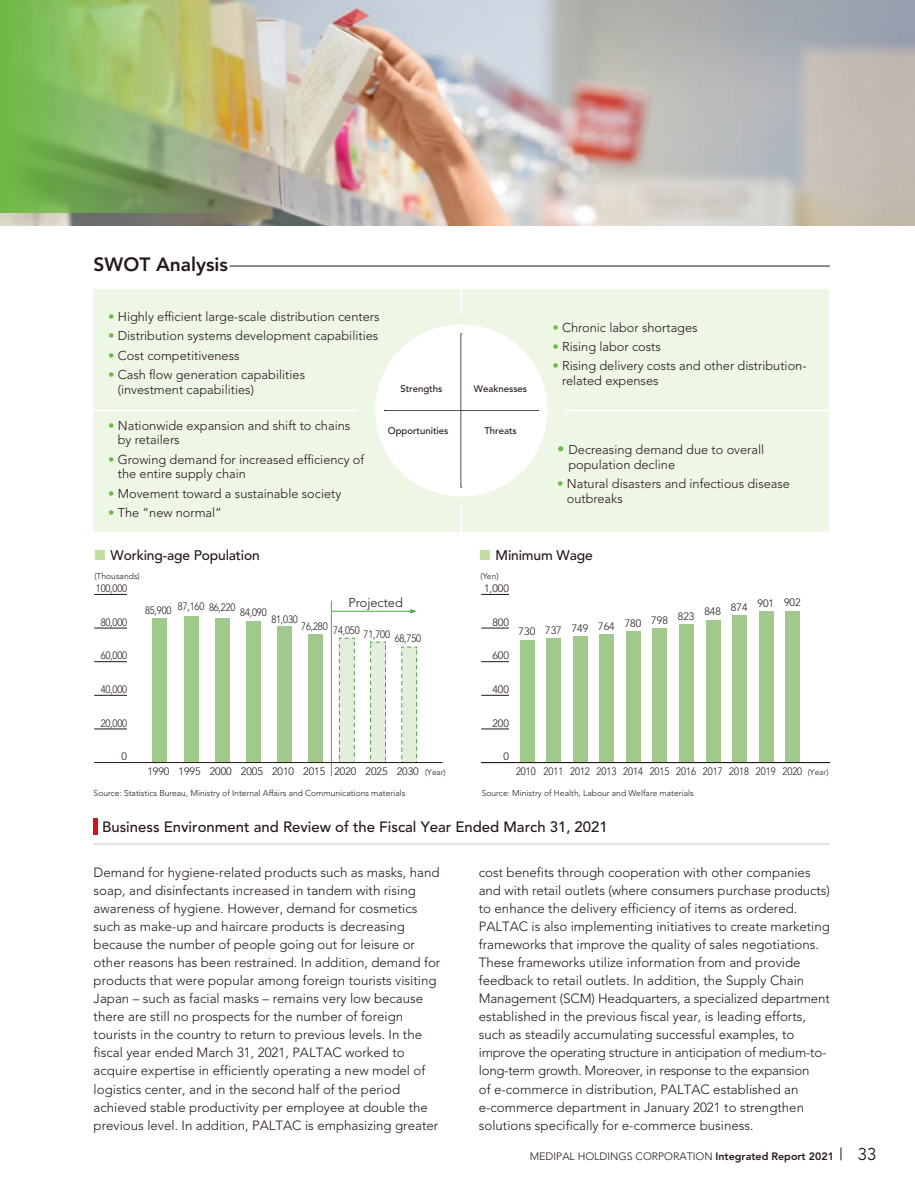
<style>
.page{position:relative;width:915px;height:1191px;background:#fff}
.page>*{position:absolute;margin:0;border:0;box-sizing:border-box;transform-origin:0 0}
.t1{font:800 19.2px "Avenir LT Std";color:#231916}
.t2{font:16.95px "Avenir LT Std";color:#231916}
.t3{font:500 14.85px "Avenir LT Std";color:#231916}
.t4{font:500 13.8px "Avenir LT Std";letter-spacing:-.01em;color:#231916}
.t5{font:300 13.35px/18px "Avenir LT Std";color:#231916}
.t6{font:300 12.75px/14.9px "Avenir LT Std";color:#231916}
.t7{font:300 10.65px "Avenir LT Std";color:#231916}
.t8{font:300 10.65px "Avenir LT Std";color:#231916;scale:.9 1}
.t9{font:300 10.65px "Avenir LT Std";letter-spacing:-.02em;color:#231916;scale:.9 1}
.t10{font:500 9.6px "Avenir LT Std";color:#231916}
.t11{font:300 8.55px "Avenir LT Std";color:#231916}
.t12{font:300 8.25px "Avenir LT Std";color:#241916}
.s1{color:#6eba45}
.s2{font-weight:400;font-size:14.55px;color:#6eba45}
.s3{font-family:"Hira Kaku Std W5";font-weight:400;font-size:13.35px;color:#c0dea4}
.s4{font-size:8.25px;color:#241916}
.s5{font-weight:800}
</style>
<div class="page">
<img style="left:0;top:0;width:914px;height:225px">
<svg style="left:0;top:0;width:264px;height:213px;background:#98b56b"></svg>
<div style="left:152px;top:618px;width:15px;height:144px;background:#a2c98d"></div>
<div style="left:183px;top:616px;width:15px;height:146px;background:#a2c98d"></div>
<div style="left:215px;top:617px;width:14px;height:145px;background:#a2c98d"></div>
<div style="left:246px;top:621px;width:15px;height:141px;background:#a2c98d"></div>
<div style="left:277px;top:626px;width:15px;height:136px;background:#a2c98d"></div>
<div style="left:308px;top:634px;width:15px;height:128px;background:#a2c98d"></div>
<svg style="left:338px;top:637px;width:17px;height:125px;background:#daead4"></svg>
<svg style="left:370px;top:641px;width:16px;height:121px;background:#d7e8d1"></svg>
<svg style="left:401px;top:646px;width:16px;height:116px;background:#d9e9d2"></svg>
<hr style="left:94px;top:728px;width:33px;height:1px;background:#231916">
<hr style="left:94px;top:695px;width:33px;height:1px;background:#231916">
<hr style="left:94px;top:661px;width:33px;height:1px;background:#231916">
<hr style="left:94px;top:628px;width:33px;height:1px;background:#231916">
<hr style="left:94px;top:594px;width:33px;height:1px;background:#231916">
<hr style="left:331px;top:600px;width:1px;height:176px;background:#4da749">
<hr style="left:331px;top:611px;width:80px;height:1px;background:#4da749">
<svg style="left:410px;top:609px;width:6px;height:4px"></svg>
<svg style="left:481px;top:728px;width:28px;height:1px"></svg>
<svg style="left:481px;top:695px;width:28px;height:1px"></svg>
<svg style="left:481px;top:661px;width:28px;height:1px"></svg>
<svg style="left:481px;top:628px;width:28px;height:1px"></svg>
<svg style="left:481px;top:594px;width:28px;height:1px"></svg>
<hr style="left:94px;top:762px;width:348px;height:1px;background:#231916">
<div style="left:785px;top:610px;width:14px;height:152px;background:#a2c98d"></div>
<div style="left:758px;top:611px;width:14px;height:151px;background:#a2c98d"></div>
<div style="left:732px;top:615px;width:14px;height:147px;background:#a2c98d"></div>
<div style="left:705px;top:619px;width:14px;height:143px;background:#a2c98d"></div>
<div style="left:679px;top:624px;width:14px;height:138px;background:#a2c98d"></div>
<div style="left:652px;top:628px;width:14px;height:134px;background:#a2c98d"></div>
<div style="left:626px;top:631px;width:14px;height:131px;background:#a2c98d"></div>
<div style="left:599px;top:634px;width:14px;height:128px;background:#a2c98d"></div>
<div style="left:573px;top:636px;width:14px;height:126px;background:#a2c98d"></div>
<div style="left:546px;top:638px;width:14px;height:124px;background:#a2c98d"></div>
<div style="left:520px;top:639px;width:14px;height:123px;background:#a2c98d"></div>
<hr style="left:481px;top:762px;width:348px;height:1px;background:#231916">
<hr style="left:230px;top:266px;width:599px;height:1px;background:#231916">
<div style="left:94px;top:289px;width:734px;height:242px;background:#eef6e6"></div>
<div style="left:375px;top:324px;width:172px;height:172px;background:#fff;border-radius:50%"></div>
<svg style="left:384px;top:334px;width:154px;height:154px"></svg>
<hr style="left:94px;top:409px;width:263px;height:2px;background:#fff">
<hr style="left:565px;top:409px;width:263px;height:2px;background:#fff">
<hr style="left:460px;top:289px;width:2px;height:26px;background:#fff">
<hr style="left:460px;top:506px;width:2px;height:25px;background:#fff">
<hr style="left:94px;top:843px;width:735px;height:1px;background:#c9cacb">
<hr style="left:94px;top:819px;width:4px;height:16px;background:#d1131c">
<svg style="left:840px;top:1147px;width:1px;height:13px"></svg>
<h1 class="t1" style="left:94px;top:253px;width:136px">SWOT Analysis</h1>
<p class="t6" style="left:108px;top:309px;width:273px"><span class="s1">•</span> Highly efficient large-scale distribution centers</p>
<p class="t6" style="left:108px;top:329px;width:272px"><span class="s1">•</span> Distribution systems development capabilities</p>
<p class="t6" style="left:108px;top:348px;width:133px"><span class="s1">•</span> Cost competitiveness</p>
<p class="t6" style="left:118px;top:367px;width:189px;text-indent:-10px"><span class="s1">•</span> Cash flow generation capabilities (investment capabilities)</p>
<p class="t6" style="left:118px;top:418px;width:234px;text-indent:-10px"><span class="s1">•</span> Nationwide expansion and shift to chains by retailers</p>
<p class="t6" style="left:118px;top:452px;width:248px;text-indent:-10px"><span class="s1">•</span> Growing demand for increased efficiency of the entire supply chain</p>
<p class="t6" style="left:108px;top:486px;width:235px"><span class="s1">•</span> Movement toward a sustainable society</p>
<p class="t6" style="left:108px;top:505px;width:115px"><span class="s1">•</span> The “new normal”</p>
<p class="t10" style="left:400px;top:383px;width:43px">Strengths</p>
<p class="t10" style="left:474px;top:383px;width:55px">Weaknesses</p>
<p class="t10" style="left:387px;top:425px;width:62px">Opportunities</p>
<p class="t10" style="left:484px;top:425px;width:34px">Threats</p>
<p class="t6" style="left:552px;top:320px;width:147px"><span class="s1">•</span> Chronic labor shortages</p>
<p class="t6" style="left:552px;top:339px;width:110px"><span class="s1">•</span> Rising labor costs</p>
<p class="t6" style="left:562px;top:358px;width:246px;text-indent:-10px"><span class="s1">•</span> Rising delivery costs and other distribution&shy;related expenses</p>
<p class="t6" style="left:568px;top:442px;width:197px;text-indent:-11px"><span class="s2">•</span> Decreasing demand due to overall population decline</p>
<p class="t6" style="left:566px;top:476px;width:225px;text-indent:-10px"><span class="s1">•</span> Natural disasters and infectious disease outbreaks</p>
<p class="t4" style="left:93px;top:547px;width:168px"><span class="s3">■</span> Working-age Population</p>
<p class="t4" style="left:478px;top:547px;width:116px"><span class="s3">■</span> Minimum Wage</p>
<p class="t11" style="left:94px;top:571px;width:47px">(Thousands)</p>
<p class="t11" style="left:480px;top:571px;width:19px">(Yen)</p>
<p class="t8" style="left:96px;top:582px;width:36px">100,000</p>
<p class="t7" style="left:484px;top:582px;width:26px">1,000</p>
<p class="t8" style="left:101px;top:616px;width:31px">80,000</p>
<p class="t6" style="left:348px;top:595px;width:56px">Projected</p>
<p class="t9" style="left:145px;top:601px;width:102px">85,900 87,160 86,220</p>
<p class="t8" style="left:240px;top:606px;width:31px">84,090</p>
<p class="t8" style="left:271px;top:612px;width:31px">81,030</p>
<p class="t8" style="left:301px;top:619px;width:31px">76,280</p>
<p class="t9" style="left:333px;top:628px;width:99px">74,050 71,700 68,750</p>
<p class="t7" style="left:492px;top:616px;width:18px">800</p>
<p class="t7" style="left:518px;top:614px;width:283px">730 737 749 764 780 798 823 848 874 901 902</p>
<p class="t8" style="left:101px;top:649px;width:31px">60,000</p>
<p class="t7" style="left:492px;top:649px;width:18px">600</p>
<p class="t8" style="left:101px;top:683px;width:31px">40,000</p>
<p class="t7" style="left:492px;top:683px;width:18px">400</p>
<p class="t8" style="left:101px;top:717px;width:31px">20,000</p>
<p class="t7" style="left:492px;top:717px;width:18px">200</p>
<p class="t7" style="left:121px;top:750px;width:7px">0</p>
<p class="t7" style="left:503px;top:750px;width:7px">0</p>
<p class="t7" style="left:147px;top:765px;width:273px">1990 1995 2000 2005 2010 2015 2020 2025 2030</p>
<p class="t12" style="left:425px;top:767px;width:22px">(Year)</p>
<p class="t8" style="left:516px;top:765px;width:348px">2010 2011 2012 2013 2014 2015 2016 2017 2018 2019 2020 <span class="s4">(Year)</span></p>
<p class="t11" style="left:94px;top:788px;width:313px">Source: Statistics Bureau, Ministry of Internal Affairs and Communications materials</p>
<p class="t11" style="left:481px;top:788px;width:213px">Source: Ministry of Health, Labour and Welfare materials</p>
<p class="t3" style="left:102px;top:818px;width:507px">Business Environment and Review of the Fiscal Year Ended March 31, 2021</p>
<p class="t5" style="left:94px;top:863px;width:348px">Demand for hygiene-related products such as masks, hand soap, and disinfectants increased in tandem with rising awareness of hygiene. However, demand for cosmetics such as make-up and haircare products is decreasing because the number of people going out for leisure or other reasons has been restrained. In addition, demand for products that were popular among foreign tourists visiting Japan – such as facial masks – remains very low because there are still no prospects for the number of foreign tourists in the country to return to previous levels. In the fiscal year ended March 31, 2021, PALTAC worked to acquire expertise in efficiently operating a new model of logistics center, and in the second half of the period achieved stable productivity per employee at double the previous level. In addition, PALTAC is emphasizing greater</p>
<p class="t5" style="left:478px;top:863px;width:352px">cost benefits through cooperation with other companies and with retail outlets (where consumers purchase products) to enhance the delivery efficiency of items as ordered.<br>PALTAC is also implementing initiatives to create marketing frameworks that improve the quality of sales negotiations.<br>These frameworks utilize information from and provide feedback to retail outlets. In addition, the Supply Chain Management (SCM) Headquarters, a specialized department established in the previous fiscal year, is leading efforts, such as steadily accumulating successful examples, to improve the operating structure in anticipation of medium-to&shy;long-term growth. Moreover, in response to the expansion<br>of e-commerce in distribution, PALTAC established an e-commerce department in January 2021 to strengthen solutions specifically for e-commerce business.</p>
<p class="t7" style="left:529px;top:1150px;width:306px">MEDIPAL HOLDINGS CORPORATION <span class="s5">Integrated Report 2021</span></p>
<p class="t2" style="left:857px;top:1144px;width:20px">33</p>
</div>
